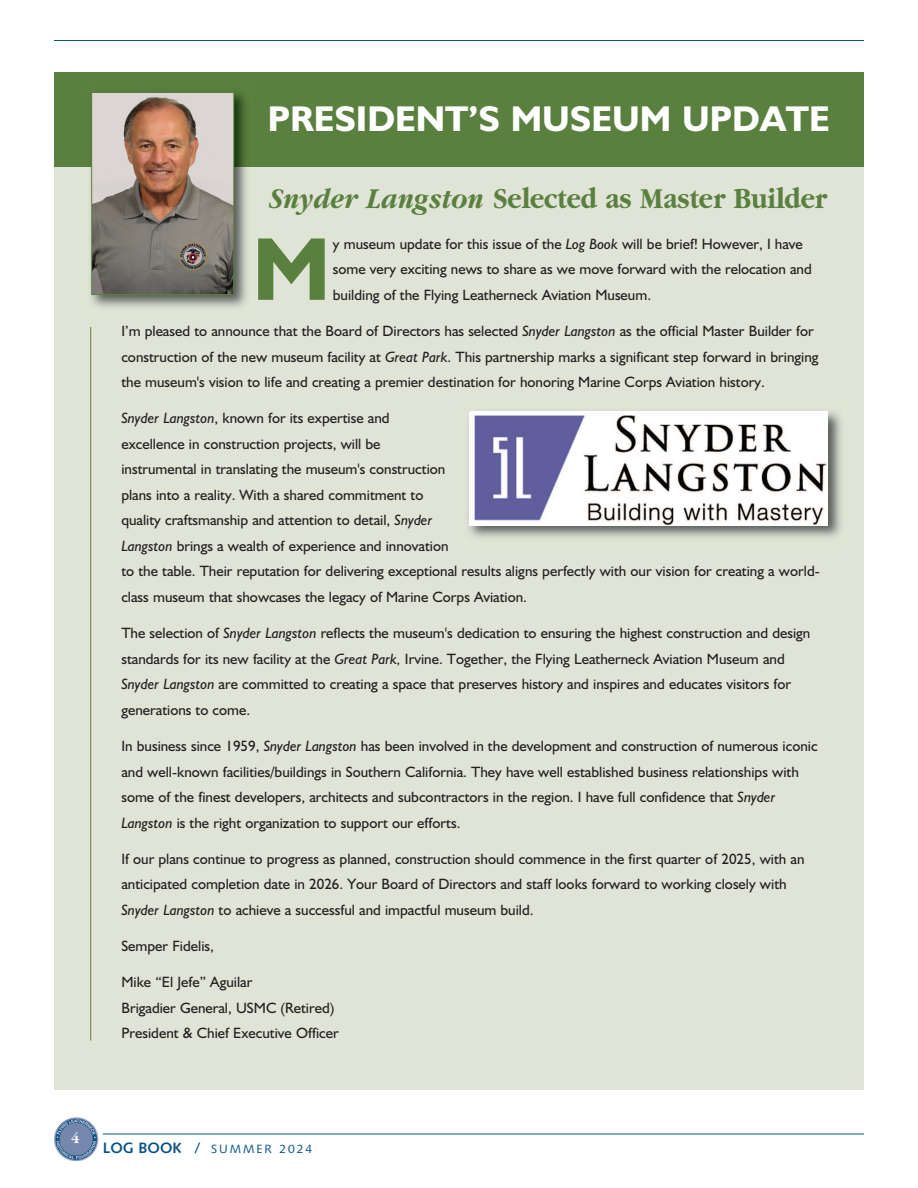
<style>
.page{position:relative;width:918px;height:1188px;background:#fff}
.page>*{position:absolute;margin:0;border:0;box-sizing:border-box;transform-origin:0 0}
.t1{font:700 89.7px "Humanist 521 BT";color:#5a803f}
.t2{font:700 36px "Humanist 521 BT";color:#fff}
.t3{font:700 30px "Garamond";color:#5a803f;scale:.9 1}
.t4{font:15px/25.5px "Humanist 521 BT";color:#231f20}
.t5{font:700 15px "Garamond";color:#fff}
.t6{font:12px "Syntax";letter-spacing:.165em;color:#0a5283}
.s1{font-style:italic}
.s2{font-weight:700;font-size:15px}
.s3{font-size:15px}
</style>
<div class="page">
<div style="left:54px;top:147px;width:810px;height:943px;background:#e0e4d6"></div>
<img style="left:54px;top:1117px;width:45px;height:44px">
<hr style="left:103px;top:1134px;width:761px;height:1px;background:#0a5283">
<hr style="left:54px;top:40px;width:810px;height:1px;background:#0a5283">
<div style="left:54px;top:72px;width:810px;height:94px;background:#5a803f"></div>
<img style="left:84px;top:93px;width:170px;height:214px">
<img style="left:93px;top:94px;width:139px;height:199px">
<div style="left:91px;top:92px;width:143px;height:203px;border:1px solid #5a803f"></div>
<img style="left:468px;top:411px;width:373px;height:127px">
<img style="left:471px;top:412px;width:357px;height:113px">
<hr style="left:90px;top:327px;width:1px;height:714px;background:#5a803f">
<h2 class="t2" style="left:268px;top:106px;width:564px">PRESIDENT’S MUSEUM UPDATE</h2>
<h3 class="t3" style="left:271px;top:180px;width:619px"><span class="s1">Snyder Langston</span> Selected as Master Builder</h3>
<h1 class="t1" style="left:252px;top:239px;width:80px">M</h1>
<p class="t4" style="left:333px;top:233px;width:480px">y museum update for this issue of the <span class="s1">Log Book</span> will be brief! However, I have some very exciting news to share as we move forward with the relocation and building of the Flying Leatherneck Aviation Museum.</p>
<p class="t4" style="left:121px;top:320px;width:699px">I’m pleased to announce that the Board of Directors has selected <span class="s1">Snyder Langston</span> as the official Master Builder for construction of the new museum facility at <span class="s1">Great Park</span>. This partnership marks a significant step forward in bringing the museum's vision to life and creating a premier destination for honoring Marine Corps Aviation history.</p>
<p class="t4" style="left:121px;top:407px;width:700px"><span class="s1">Snyder Langston</span>, known for its expertise and<br>excellence in construction projects, will be<br>instrumental in translating the museum's construction<br>plans into a reality. With a shared commitment to<br>quality craftsmanship and attention to detail, <span class="s1">Snyder<br>Langston</span> brings a wealth of experience and innovation<br>to the table. Their reputation for delivering exceptional results aligns perfectly with our vision for creating a world&shy;class museum that showcases the legacy of Marine Corps Aviation.</p>
<p class="t4" style="left:121px;top:622px;width:691px">The selection of <span class="s1">Snyder Langston</span> reflects the museum's dedication to ensuring the highest construction and design standards for its new facility at the <span class="s1">Great Park,</span> Irvine. Together, the Flying Leatherneck Aviation Museum and <span class="s1">Snyder Langston</span> are committed to creating a space that preserves history and inspires and educates visitors for generations to come.</p>
<p class="t4" style="left:121px;top:735px;width:698px">In business since 1959, <span class="s1">Snyder Langston</span> has been involved in the development and construction of numerous iconic and well-known facilities/buildings in Southern California. They have well established business relationships with some of the finest developers, architects and subcontractors in the region. I have full confidence that <span class="s1">Snyder Langston</span> is the right organization to support our efforts.</p>
<p class="t4" style="left:121px;top:848px;width:685px">If our plans continue to progress as planned, construction should commence in the first quarter of 2025, with an anticipated completion date in 2026. Your Board of Directors and staff looks forward to working closely with<br><span class="s1">Snyder Langston</span> to achieve a successful and impactful museum build.</p>
<p class="t4" style="left:121px;top:935px;width:94px">Semper Fidelis,</p>
<p class="t4" style="left:121px;top:971px;width:219px">Mike “El Jefe” Aguilar<br>Brigadier General, USMC (Retired)<br>President &amp; Chief Executive Officer</p>
<p class="t5" style="left:71px;top:1129px;width:10px">4</p>
<p class="t6" style="left:103px;top:1144px;width:211px"><span class="s2">LOG BOOK</span> <span class="s3">/</span> SUMMER 2024</p>
</div>
